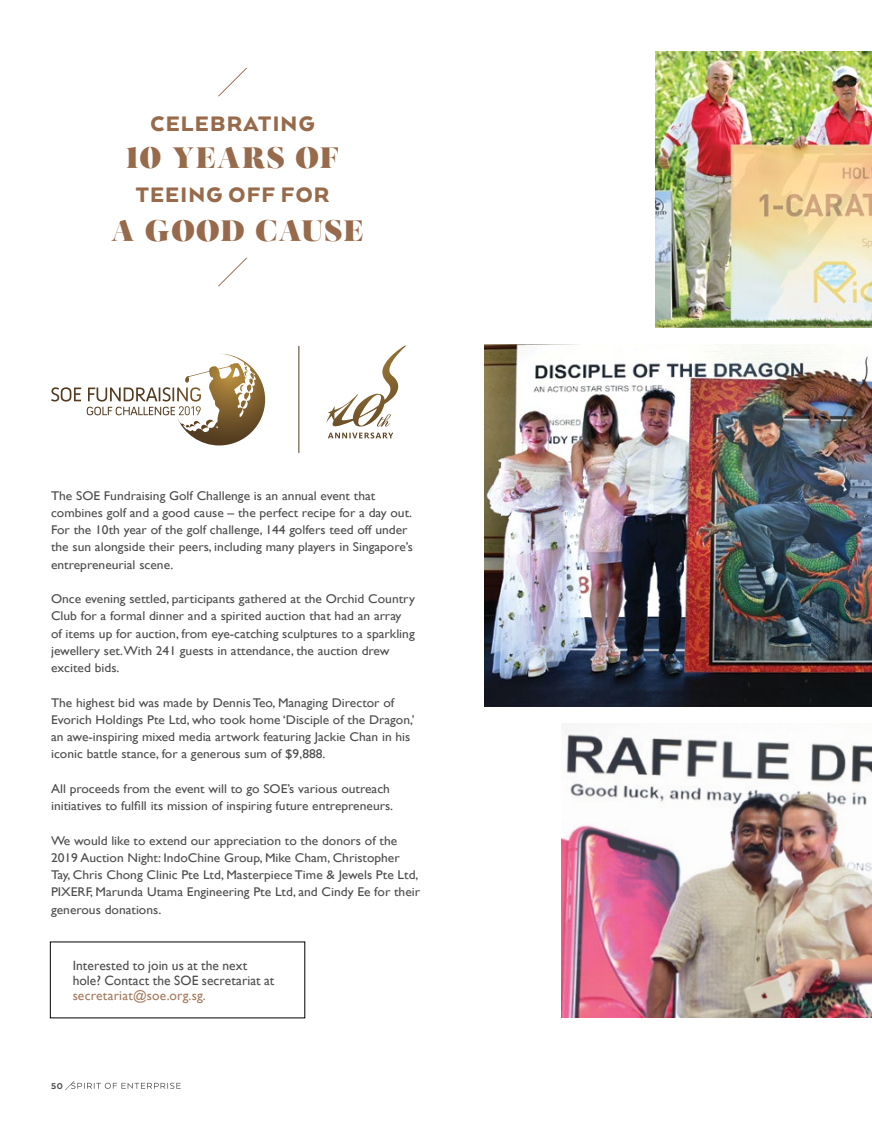
<style>
.page{position:relative;width:872px;height:1127px;background:#fff}
.page>*{position:absolute;margin:0;border:0;box-sizing:border-box;transform-origin:0 0}
.t1{font:29.55px "Salome";letter-spacing:.035em;color:#976a4b}
.Bodycopy_No_Indent{font:900 24.15px "Arquitecta";letter-spacing:.05em;color:#976a4b}
.Bodycopy_No_Indent-2{font:13.5px/15px "Gill Sans";letter-spacing:.005em;color:#4d4d4f}
.Bodycopy_No_Indent-3{font:12.6px/17.2px "Gill Sans";color:#4d4d4f;scale:1.07 1}
.t2{font:800 9.75px "Arquitecta";color:#4d4d4f}
.s1{color:#a37a5e}
</style>
<div class="page">
<svg style="left:65px;top:1081px;width:116px;height:9px"></svg>
<hr style="left:298px;top:346px;width:1px;height:107px;background:#523c20">
<svg style="left:230px;top:363px;width:26px;height:46px"></svg>
<svg style="left:326px;top:346px;width:80px;height:92px"></svg>
<img style="left:485px;top:344px;width:387px;height:363px">
<img style="left:561px;top:724px;width:311px;height:293px">
<img style="left:656px;top:51px;width:216px;height:276px">
<svg style="left:218px;top:258px;width:29px;height:28px"></svg>
<svg style="left:218px;top:68px;width:29px;height:28px"></svg>
<p class="Bodycopy_No_Indent" style="left:151px;top:109px;width:165px">CELEBRATING</p>
<p class="t1" style="left:126px;top:138px;width:214px">10 YEARS OF</p>
<p class="Bodycopy_No_Indent" style="left:136px;top:179px;width:195px">TEEING OFF FOR</p>
<p class="t1" style="left:111px;top:211px;width:254px">A GOOD CAUSE</p>
<p class="Bodycopy_No_Indent-3" style="left:51px;top:487px;width:340px">The SOE Fundraising Golf Challenge is an annual event that combines golf and a good cause – the perfect recipe for a day out.<br>For the 10th year of the golf challenge, 144 golfers teed off under the sun alongside their peers, including many players in Singapore’s entrepreneurial scene.</p>
<p class="Bodycopy_No_Indent-3" style="left:51px;top:590px;width:341px">Once evening settled, participants gathered at the Orchid Country Club for a formal dinner and a spirited auction that had an array of items up for auction, from eye-catching sculptures to a sparkling jewellery set.With 241 guests in attendance, the auction drew excited bids.</p>
<p class="Bodycopy_No_Indent-3" style="left:51px;top:694px;width:341px">The highest bid was made by Dennis Teo, Managing Director of Evorich Holdings Pte Ltd, who took home ‘Disciple of the Dragon,’ an awe-inspiring mixed media artwork featuring Jackie Chan in his iconic battle stance, for a generous sum of $9,888.</p>
<p class="Bodycopy_No_Indent-3" style="left:51px;top:780px;width:321px">All proceeds from the event will to go SOE’s various outreach initiatives to fulfill its mission of inspiring future entrepreneurs.</p>
<p class="Bodycopy_No_Indent-3" style="left:51px;top:832px;width:346px">We would like to extend our appreciation to the donors of the 2019 Auction Night: IndoChine Group, Mike Cham, Christopher Tay, Chris Chong Clinic Pte Ltd, Masterpiece Time &amp; Jewels Pte Ltd, PIXERF, Marunda Utama Engineering Pte Ltd, and Cindy Ee for their generous donations.</p>
<p class="Bodycopy_No_Indent-2" style="left:73px;top:957px;width:203px">Interested to join us at the next hole? Contact the SOE secretariat at <span class="s1">secretariat@soe.org.sg.</span></p>
<p class="t2" style="left:51px;top:1080px;width:13px">50</p>
</div>
